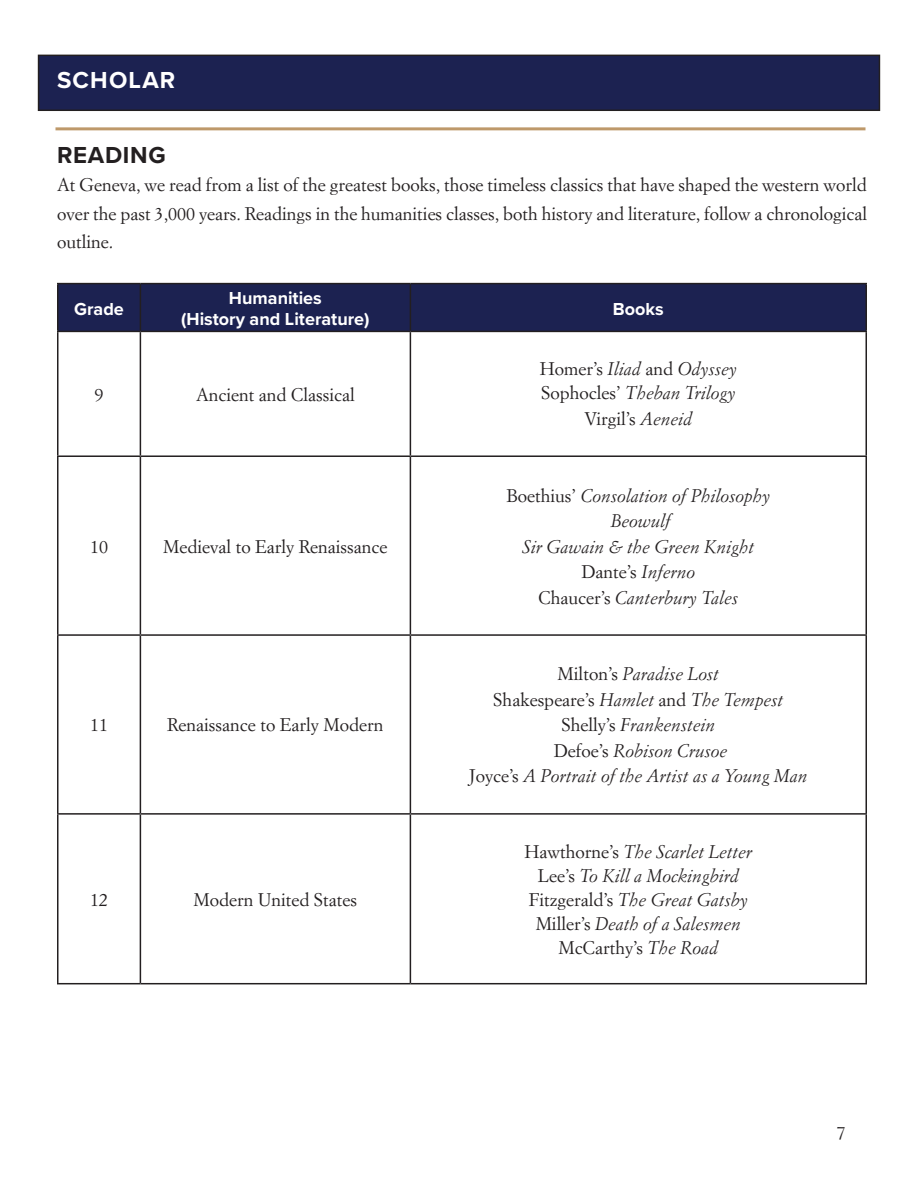
<style>
.page{position:relative;width:918px;height:1188px;background:#fff}
.page>*{position:absolute;margin:0;border:0;box-sizing:border-box;transform-origin:0 0}
.t1{font:700 24px "Proxima Nova";letter-spacing:.05em;color:#fff}
.t2{font:700 24px "Proxima Nova";letter-spacing:.03em;color:#231f20}
.t3{font:18px/28.5px "Simoncini Garamond Std";color:#231f20;text-align:justify}
.t4{font:italic 18px "Simoncini Garamond Std";color:#231f20}
.t5{font:700 18px "Proxima Nova";color:#fff}
.s1{font-style:normal}
.s2{font-style:italic}
</style>
<div class="page">
<div style="left:39px;top:55px;width:840px;height:55px;background:#1c2251"></div>
<div style="left:38px;top:55px;width:842px;height:56px;border:2px solid #231f20"></div>
<div style="left:58px;top:284px;width:808px;height:47px;background:#1c2251"></div>
<hr style="left:57px;top:332px;width:1px;height:123px;background:#231f20">
<hr style="left:140px;top:332px;width:1px;height:123px;background:#231f20">
<hr style="left:410px;top:332px;width:1px;height:123px;background:#231f20">
<hr style="left:866px;top:332px;width:1px;height:123px;background:#231f20">
<hr style="left:57px;top:455px;width:83px;height:2px;background:#231f20">
<hr style="left:57px;top:457px;width:1px;height:177px;background:#231f20">
<hr style="left:140px;top:455px;width:270px;height:2px;background:#231f20">
<hr style="left:140px;top:457px;width:1px;height:177px;background:#231f20">
<hr style="left:410px;top:455px;width:457px;height:2px;background:#231f20">
<hr style="left:410px;top:457px;width:1px;height:177px;background:#231f20">
<hr style="left:866px;top:457px;width:1px;height:177px;background:#231f20">
<hr style="left:57px;top:634px;width:83px;height:2px;background:#231f20">
<hr style="left:57px;top:636px;width:1px;height:177px;background:#231f20">
<hr style="left:140px;top:634px;width:270px;height:2px;background:#231f20">
<hr style="left:140px;top:636px;width:1px;height:177px;background:#231f20">
<hr style="left:410px;top:634px;width:457px;height:2px;background:#231f20">
<hr style="left:410px;top:636px;width:1px;height:177px;background:#231f20">
<hr style="left:866px;top:636px;width:1px;height:177px;background:#231f20">
<hr style="left:57px;top:813px;width:83px;height:2px;background:#231f20">
<hr style="left:57px;top:815px;width:1px;height:168px;background:#231f20">
<hr style="left:140px;top:813px;width:270px;height:2px;background:#231f20">
<hr style="left:140px;top:815px;width:1px;height:168px;background:#231f20">
<hr style="left:410px;top:813px;width:457px;height:2px;background:#231f20">
<hr style="left:410px;top:815px;width:1px;height:168px;background:#231f20">
<hr style="left:866px;top:815px;width:1px;height:168px;background:#231f20">
<hr style="left:57px;top:983px;width:83px;height:1px;background:#231f20">
<hr style="left:140px;top:983px;width:270px;height:1px;background:#231f20">
<hr style="left:410px;top:983px;width:457px;height:1px;background:#231f20">
<hr style="left:57px;top:283px;width:83px;height:1px;background:#231f20">
<hr style="left:57px;top:284px;width:1px;height:47px;background:#231f20">
<hr style="left:140px;top:283px;width:270px;height:1px;background:#231f20">
<hr style="left:140px;top:284px;width:1px;height:47px;background:#231f20">
<hr style="left:410px;top:283px;width:457px;height:1px;background:#231f20">
<hr style="left:410px;top:284px;width:1px;height:47px;background:#231f20">
<hr style="left:866px;top:284px;width:1px;height:47px;background:#231f20">
<hr style="left:57px;top:331px;width:83px;height:1px;background:#231f20">
<hr style="left:140px;top:331px;width:270px;height:1px;background:#231f20">
<hr style="left:410px;top:331px;width:457px;height:1px;background:#231f20">
<hr style="left:56px;top:127px;width:810px;height:3px;background:#be996a">
<p class="t1" style="left:57px;top:62px;width:120px">SCHOLAR</p>
<p class="t2" style="left:57px;top:137px;width:110px">READING</p>
<p class="t3" style="left:57px;top:170px;width:812px">At Geneva, we read from a list of the greatest books, those timeless classics that have shaped the western world over the past 3,000 years. Readings in the humanities classes, both history and literature, follow a chronological outline.</p>
<p class="t5" style="left:74px;top:295px;width:51px">Grade</p>
<p class="t5" style="left:229px;top:284px;width:94px">Humanities</p>
<p class="t5" style="left:181px;top:306px;width:190px">(History and Literature)</p>
<p class="t3" style="left:95px;top:380px;width:11px">9</p>
<p class="t3" style="left:196px;top:380px;width:160px">Ancient and Classical</p>
<p class="t3" style="left:90px;top:532px;width:20px">10</p>
<p class="t3" style="left:163px;top:532px;width:226px">Medieval to Early Renaissance</p>
<p class="t3" style="left:90px;top:710px;width:20px">11</p>
<p class="t3" style="left:167px;top:710px;width:218px">Renaissance to Early Modern</p>
<p class="t3" style="left:90px;top:885px;width:20px">12</p>
<p class="t3" style="left:194px;top:885px;width:165px">Modern United States</p>
<p class="t5" style="left:613px;top:295px;width:52px">Books</p>
<p class="t4" style="left:540px;top:358px;width:199px"><span class="s1">Homer’s</span> Iliad <span class="s1">and</span> Odyssey</p>
<p class="t4" style="left:541px;top:382px;width:196px"><span class="s1">Sophocles’</span> Theban Trilogy</p>
<p class="t3" style="left:585px;top:404px;width:109px">Virgil’s <span class="s2">Aeneid</span></p>
<p class="t4" style="left:507px;top:484px;width:265px"><span class="s1">Boethius’</span> Consolation of Philosophy</p>
<p class="t4" style="left:611px;top:510px;width:61px">Beowulf</p>
<p class="t4" style="left:522px;top:535px;width:233px">Sir Gawain &amp; the Green Knight</p>
<p class="t3" style="left:582px;top:557px;width:115px">Dante’s <span class="s2">Inferno</span></p>
<p class="t4" style="left:538px;top:586px;width:201px"><span class="s1">Chaucer’s</span> Canterbury Tales</p>
<p class="t4" style="left:558px;top:663px;width:163px"><span class="s1">Milton’s</span> Paradise Lost</p>
<p class="t3" style="left:493px;top:685px;width:292px">Shakespeare’s <span class="s2">Hamlet</span> and <span class="s2">The Tempest</span></p>
<p class="t4" style="left:561px;top:714px;width:155px"><span class="s1">Shelly’s</span> Frankenstein</p>
<p class="t4" style="left:554px;top:740px;width:175px"><span class="s1">Defoe’s</span> Robison Crusoe</p>
<p class="t4" style="left:469px;top:765px;width:340px"><span class="s1">Joyce’s</span> A Portrait of the Artist as a Young Man</p>
<p class="t4" style="left:524px;top:841px;width:229px"><span class="s1">Hawthorne’s</span> The Scarlet Letter</p>
<p class="t4" style="left:538px;top:865px;width:202px"><span class="s1">Lee’s</span> To Kill a Mockingbird</p>
<p class="t4" style="left:529px;top:889px;width:221px"><span class="s1">Fitzgerald’s</span> The Great Gatsby</p>
<p class="t4" style="left:536px;top:913px;width:207px"><span class="s1">Miller’s</span> Death of a Salesmen</p>
<p class="t3" style="left:559px;top:933px;width:161px">McCarthy’s <span class="s2">The Road</span></p>
<p class="t3" style="left:837px;top:1118px;width:10px">7</p>
</div>
